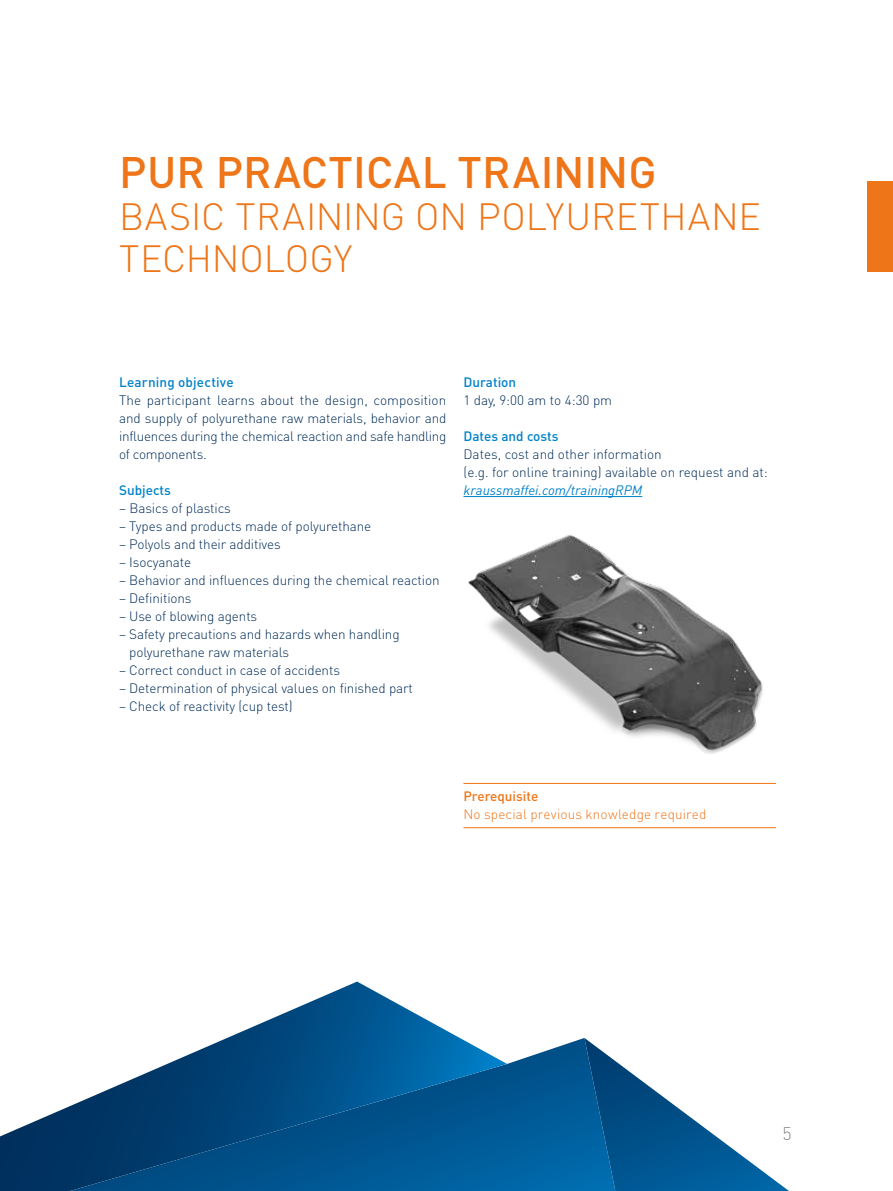
<style>
.page{position:relative;width:893px;height:1191px;background:#fff}
.page>*{position:absolute;margin:0;border:0;box-sizing:border-box;transform-origin:0 0}
.t1{font:500 43.5px "DIN Pro";letter-spacing:.005em;color:#ee7518}
.t2{font:300 37.5px/42px "DIN Pro";color:#ee7518}
.t3{font:300 18px "DIN Pro";color:#878787}
.t4{font:300 13.5px/18px "DIN Pro";letter-spacing:-.01em;color:#002c58}
.t5{font:500 13.5px "DIN Pro";color:#0081c9}
.t6{font:300 13.5px "DIN Pro";letter-spacing:.01em;color:#ee7518}
.t7{font:italic 13.5px "DIN Pro";color:#0081c9}
.t8{font:500 13.5px "DIN Pro";color:#ee7518}
</style>
<div class="page">
<img style="left:468px;top:534px;width:295px;height:220px">
<svg style="left:507px;top:1038px;width:77px;height:153px;background:#1569a1"></svg>
<svg style="left:584px;top:1038px;width:205px;height:153px"></svg>
<svg style="left:0;top:981px;width:507px;height:210px"></svg>
<hr style="left:463px;top:783px;width:313px;height:1px;background:#ee7518">
<hr style="left:463px;top:827px;width:313px;height:1px;background:#ee7518">
<hr style="left:463px;top:496px;width:179px;height:1px;background:#0081c9">
<div style="left:867px;top:181px;width:26px;height:91px;background:#ee7518"></div>
<h1 class="t1" style="left:119px;top:142px;width:539px">PUR PRACTICAL TRAINING</h1>
<h2 class="t2" style="left:119px;top:194px;width:643px">BASIC TRAINING ON POLYURETHANE<br>TECHNOLOGY</h2>
<p class="t5" style="left:119px;top:372px;width:116px">Learning objective</p>
<p class="t4" style="left:119px;top:390px;width:329px;text-align:justify">The participant learns about the design, composition and supply of polyurethane raw materials, behavior and influences during the chemical reaction and safe handling of components.</p>
<p class="t5" style="left:119px;top:480px;width:53px">Subjects</p>
<p class="t4" style="left:119px;top:498px;width:113px">– Basics of plastics</p>
<p class="t4" style="left:119px;top:516px;width:254px">– Types and products made of polyurethane</p>
<p class="t4" style="left:119px;top:534px;width:163px">– Polyols and their additives</p>
<p class="t4" style="left:119px;top:552px;width:74px">– Isocyanate</p>
<p class="t4" style="left:119px;top:570px;width:322px">– Behavior and influences during the chemical reaction</p>
<p class="t4" style="left:119px;top:588px;width:74px">– Definitions</p>
<p class="t4" style="left:119px;top:606px;width:140px">– Use of blowing agents</p>
<p class="t4" style="left:129px;top:624px;width:272px;text-indent:-10px">– Safety precautions and hazards when handling polyurethane raw materials</p>
<p class="t4" style="left:119px;top:660px;width:222px">– Correct conduct in case of accidents</p>
<p class="t4" style="left:119px;top:678px;width:295px">– Determination of physical values on finished part</p>
<p class="t4" style="left:119px;top:696px;width:175px">– Check of reactivity (cup test)</p>
<p class="t5" style="left:463px;top:372px;width:54px">Duration</p>
<p class="t4" style="left:463px;top:390px;width:150px">1 day, 9:00 am to 4:30 pm</p>
<p class="t5" style="left:463px;top:426px;width:97px">Dates and costs</p>
<p class="t4" style="left:463px;top:444px;width:306px">Dates, cost and other information<br>(e.g. for online training) available on request and at:</p>
<p class="t7" style="left:463px;top:479px;width:180px">kraussmaffei.com/trainingRPM</p>
<p class="t8" style="left:463px;top:786px;width:76px">Prerequisite</p>
<p class="t6" style="left:463px;top:804px;width:245px">No special previous knowledge required</p>
<h3 class="t3" style="left:782px;top:1121px;width:11px">5</h3>
</div>
